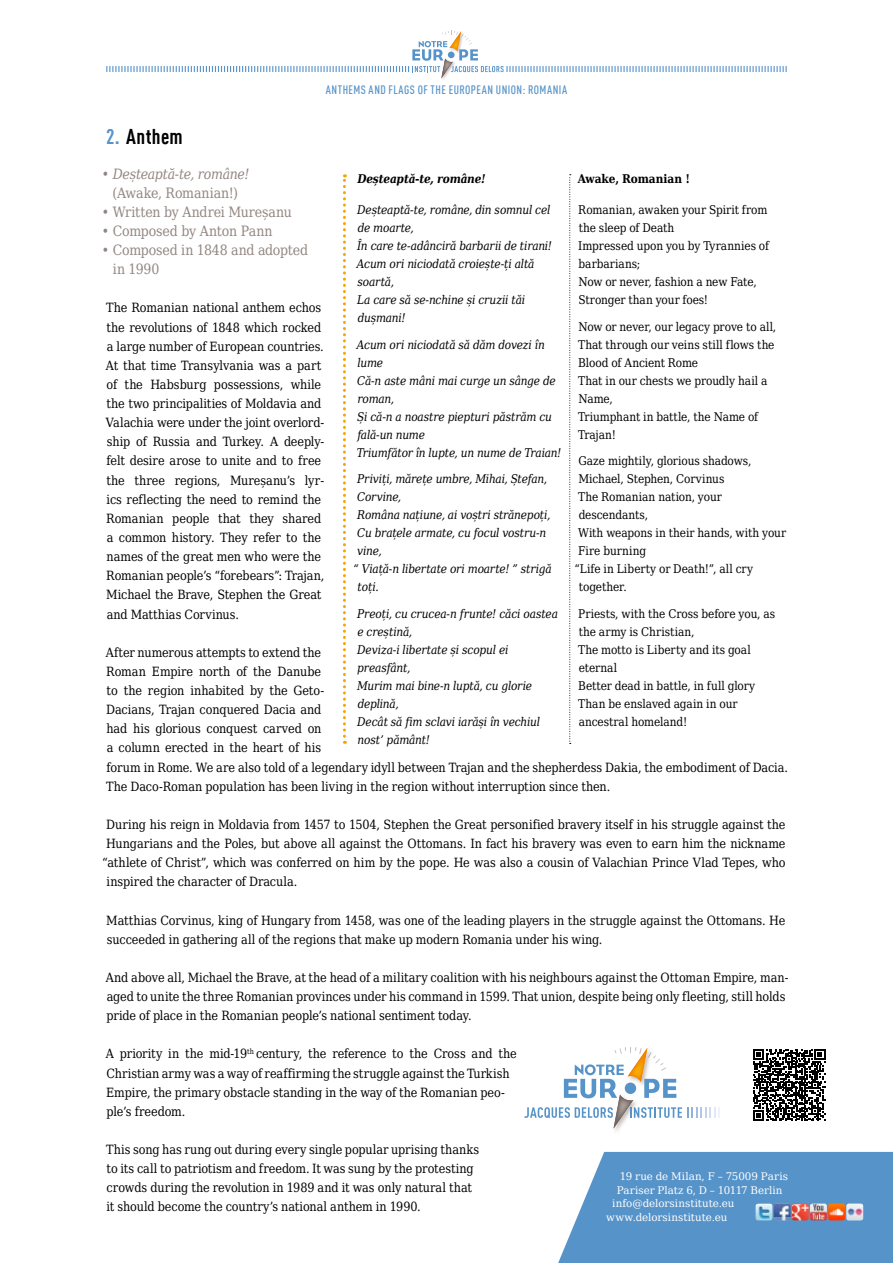
<style>
.page{position:relative;width:893px;height:1263px;background:#fff}
.page>*{position:absolute;margin:0;border:0;box-sizing:border-box;transform-origin:0 0}
.t1{font:700 condensed 21px "DIN Offc Pro";letter-spacing:.02em;color:#000}
.EN_Descriptif_Hymne{font:14.25px/19.2px "DejaVu Serif Condensed";letter-spacing:-.01em;color:#928681}
.EN_Descriptif_Hymne-2{font:italic 14.25px/19.2px "DejaVu Serif Condensed";letter-spacing:-.02em;color:#928681;text-align:center}
.EN_ETUD_Texte_couran{font:12.75px/19px "DejaVu Serif Condensed";letter-spacing:-.005em;color:#000}
.EN_Hymne_traduction{font:12px/18px "DejaVu Serif Condensed";letter-spacing:-.005em;color:#000}
.EN_Hymne_original_te{font:italic 12px/18px "DejaVu Serif Condensed";letter-spacing:-.015em;color:#000}
.t2{font:500 condensed 12px "DIN Offc Pro";letter-spacing:.035em;color:#5693c9}
.EN_Hymne_titre_origi{font:italic 700 12px "DejaVu Serif Condensed";letter-spacing:-.015em;color:#000}
.EN_Hymne_titre_tradu{font:700 12px "DejaVu Serif Condensed";color:#000}
.t3{font:10.5px "DejaVu Serif";color:#fff}
.s1{color:#5693c9}
.s2{font-style:normal}
</style>
<div class="page">
<svg style="left:753px;top:1049px;width:72px;height:72px"></svg>
<svg style="left:524px;top:1047px;width:196px;height:82px"></svg>
<svg style="left:558px;top:1152px;width:335px;height:111px;background:#629acc"></svg>
<svg style="left:106px;top:31px;width:681px;height:47px"></svg>
<img style="left:774px;top:1203px;width:89px;height:17px">
<img style="left:756px;top:1203px;width:16px;height:17px">
<svg style="left:569px;top:174px;width:2px;height:570px"></svg>
<svg style="left:343px;top:174px;width:3px;height:570px"></svg>
<p class="t2" style="left:326px;top:81px;width:215px">ANTHEMS AND FLAGS OF THE EUROPEAN UNION: ROMANIA</p>
<p class="t1" style="left:106px;top:120px;width:78px"><span class="s1">2.</span> Anthem</p>
<p class="EN_Descriptif_Hymne-2" style="left:102px;top:164px;width:149px">• Deșteaptă-te, române! <span class="s2">(Awake, Romanian!)</span></p>
<p class="EN_Descriptif_Hymne" style="left:102px;top:201px;width:191px">• Written by Andrei Mureșanu</p>
<p class="EN_Descriptif_Hymne" style="left:102px;top:220px;width:172px">• Composed by Anton Pann</p>
<p class="EN_Descriptif_Hymne" style="left:113px;top:239px;width:197px;text-indent:-11px">• Composed in 1848 and adopted in 1990</p>
<p class="EN_ETUD_Texte_couran" style="left:106px;top:297px;width:220px">The Romanian national anthem echos the revolutions of 1848 which rocked a large number of European countries.<br>At that time Transylvania was a part of the Habsburg possessions, while the two principalities of Moldavia and Valachia were under the joint overlord&shy;ship of Russia and Turkey. A deeply&shy;felt desire arose to unite and to free the three regions, Mureșanu’s lyr&shy;ics reflecting the need to remind the Romanian people that they shared a common history. They refer to the names of the great men who were the Romanian people’s “forebears”: Trajan, Michael the Brave, Stephen the Great and Matthias Corvinus.</p>
<p class="EN_ETUD_Texte_couran" style="left:106px;top:641px;width:684px">After numerous attempts to extend the<br>Roman Empire north of the Danube<br>to the region inhabited by the Geto-<br>Dacians, Trajan conquered Dacia and<br>had his glorious conquest carved on<br>a column erected in the heart of his<br>forum in Rome. We are also told of a legendary idyll between Trajan and the shepherdess Dakia, the embodiment of Dacia.<br>The Daco-Roman population has been living in the region without interruption since then.</p>
<p class="EN_ETUD_Texte_couran" style="left:106px;top:814px;width:681px">During his reign in Moldavia from 1457 to 1504, Stephen the Great personified bravery itself in his struggle against the</p>
<p class="EN_ETUD_Texte_couran" style="left:106px;top:833px;width:681px">Hungarians and the Poles, but above all against the Ottomans. In fact his bravery was even to earn him the nickname</p>
<p class="EN_ETUD_Texte_couran" style="left:102px;top:852px;width:685px">“athlete of Christ”, which was conferred on him by the pope. He was also a cousin of Valachian Prince Vlad Tepes, who</p>
<p class="EN_ETUD_Texte_couran" style="left:107px;top:871px;width:192px">inspired the character of Dracula.</p>
<p class="EN_ETUD_Texte_couran" style="left:106px;top:909px;width:681px">Matthias Corvinus, king of Hungary from 1458, was one of the leading players in the struggle against the Ottomans. He succeeded in gathering all of the regions that make up modern Romania under his wing.</p>
<p class="EN_ETUD_Texte_couran" style="left:106px;top:966px;width:684px">And above all, Michael the Brave, at the head of a military coalition with his neighbours against the Ottoman Empire, man&shy;aged to unite the three Romanian provinces under his command in 1599. That union, despite being only fleeting, still holds pride of place in the Romanian people’s national sentiment today.</p>
<p class="EN_ETUD_Texte_couran" style="left:106px;top:1043px;width:413px">A priority in the mid-19<sup>th</sup> century, the reference to the Cross and the Christian army was a way of reaffirming the struggle against the Turkish Empire, the primary obstacle standing in the way of the Romanian peo&shy;ple’s freedom.</p>
<p class="EN_ETUD_Texte_couran" style="left:106px;top:1139px;width:375px">This song has rung out during every single popular uprising thanks to its call to patriotism and freedom. It was sung by the protesting crowds during the revolution in 1989 and it was only natural that it should become the country’s national anthem in 1990.</p>
<p class="EN_Hymne_titre_origi" style="left:357px;top:169px;width:130px">Deșteaptă-te, române!</p>
<p class="EN_Hymne_original_te" style="left:357px;top:201px;width:195px">Deșteaptă-te, române, din somnul cel de moarte,</p>
<p class="EN_Hymne_original_te" style="left:357px;top:237px;width:196px">În care te-adânciră barbarii de tirani!</p>
<p class="EN_Hymne_original_te" style="left:357px;top:255px;width:179px">Acum ori niciodată croiește-ți altă soartă,</p>
<p class="EN_Hymne_original_te" style="left:357px;top:291px;width:169px">La care să se-nchine și cruzii tăi dușmani!</p>
<p class="EN_Hymne_original_te" style="left:357px;top:335px;width:189px">Acum ori niciodată să dăm dovezi în lume</p>
<p class="EN_Hymne_original_te" style="left:357px;top:371px;width:200px">Că-n aste mâni mai curge un sânge de roman,</p>
<p class="EN_Hymne_original_te" style="left:357px;top:407px;width:196px">Și că-n a noastre piepturi păstrăm cu fală-un nume</p>
<p class="EN_Hymne_original_te" style="left:357px;top:443px;width:206px">Triumfător în lupte, un nume de Traian!</p>
<p class="EN_Hymne_original_te" style="left:357px;top:470px;width:191px">Priviți, mărețe umbre, Mihai, Ștefan,<br>Corvine,</p>
<p class="EN_Hymne_original_te" style="left:357px;top:506px;width:195px">Româna națiune, ai voștri strănepoți,</p>
<p class="EN_Hymne_original_te" style="left:357px;top:524px;width:191px">Cu brațele armate, cu focul vostru-n vine,</p>
<p class="EN_Hymne_original_te" style="left:358px;top:560px;width:195px;text-indent:-4px">“ Viață-n libertate ori moarte! ” strigă toți.</p>
<p class="EN_Hymne_original_te" style="left:357px;top:604px;width:202px">Preoți, cu crucea-n frunte! căci oastea e creștină,</p>
<p class="EN_Hymne_original_te" style="left:357px;top:640px;width:153px">Deviza-i libertate și scopul ei preasfânt,</p>
<p class="EN_Hymne_original_te" style="left:357px;top:676px;width:176px">Murim mai bine-n luptă, cu glorie deplină,</p>
<p class="EN_Hymne_original_te" style="left:357px;top:712px;width:184px">Decât să fim sclavi iarăși în vechiul nost’ pământ!</p>
<p class="EN_Hymne_titre_tradu" style="left:578px;top:169px;width:114px">Awake, Romanian !</p>
<p class="EN_Hymne_traduction" style="left:578px;top:200px;width:191px">Romanian, awaken your Spirit from the sleep of Death</p>
<p class="EN_Hymne_traduction" style="left:578px;top:236px;width:192px">Impressed upon you by Tyrannies of barbarians;</p>
<p class="EN_Hymne_traduction" style="left:578px;top:272px;width:180px">Now or never, fashion a new Fate,</p>
<p class="EN_Hymne_traduction" style="left:578px;top:290px;width:131px">Stronger than your foes!</p>
<p class="EN_Hymne_traduction" style="left:578px;top:316px;width:199px">Now or never, our legacy prove to all,</p>
<p class="EN_Hymne_traduction" style="left:578px;top:334px;width:198px">That through our veins still flows the<br>Blood of Ancient Rome</p>
<p class="EN_Hymne_traduction" style="left:578px;top:370px;width:191px">That in our chests we proudly hail a<br>Name,</p>
<p class="EN_Hymne_traduction" style="left:578px;top:406px;width:182px">Triumphant in battle, the Name of<br>Trajan!</p>
<p class="EN_Hymne_traduction" style="left:578px;top:451px;width:175px">Gaze mightily, glorious shadows,<br>Michael, Stephen, Corvinus</p>
<p class="EN_Hymne_traduction" style="left:578px;top:487px;width:145px">The Romanian nation, your descendants,</p>
<p class="EN_Hymne_traduction" style="left:578px;top:523px;width:210px">With weapons in their hands, with your<br>Fire burning</p>
<p class="EN_Hymne_traduction" style="left:579px;top:559px;width:176px;text-indent:-4px">“Life in Liberty or Death!”, all cry together.</p>
<p class="EN_Hymne_traduction" style="left:578px;top:603px;width:199px">Priests, with the Cross before you, as the army is Christian,</p>
<p class="EN_Hymne_traduction" style="left:578px;top:639px;width:174px">The motto is Liberty and its goal eternal</p>
<p class="EN_Hymne_traduction" style="left:578px;top:675px;width:178px">Better dead in battle, in full glory</p>
<p class="EN_Hymne_traduction" style="left:578px;top:693px;width:161px">Than be enslaved again in our ancestral homeland!</p>
<p class="t3" style="left:620px;top:1167px;width:170px">19 rue de Milan, F – 75009 Paris</p>
<p class="t3" style="left:617px;top:1180px;width:167px">Pariser Platz 6, D – 10117 Berlin</p>
<p class="t3" style="left:612px;top:1194px;width:124px">info@delorsinstitute.eu</p>
<p class="t3" style="left:606px;top:1207px;width:123px">www.delorsinstitute.eu</p>
</div>
